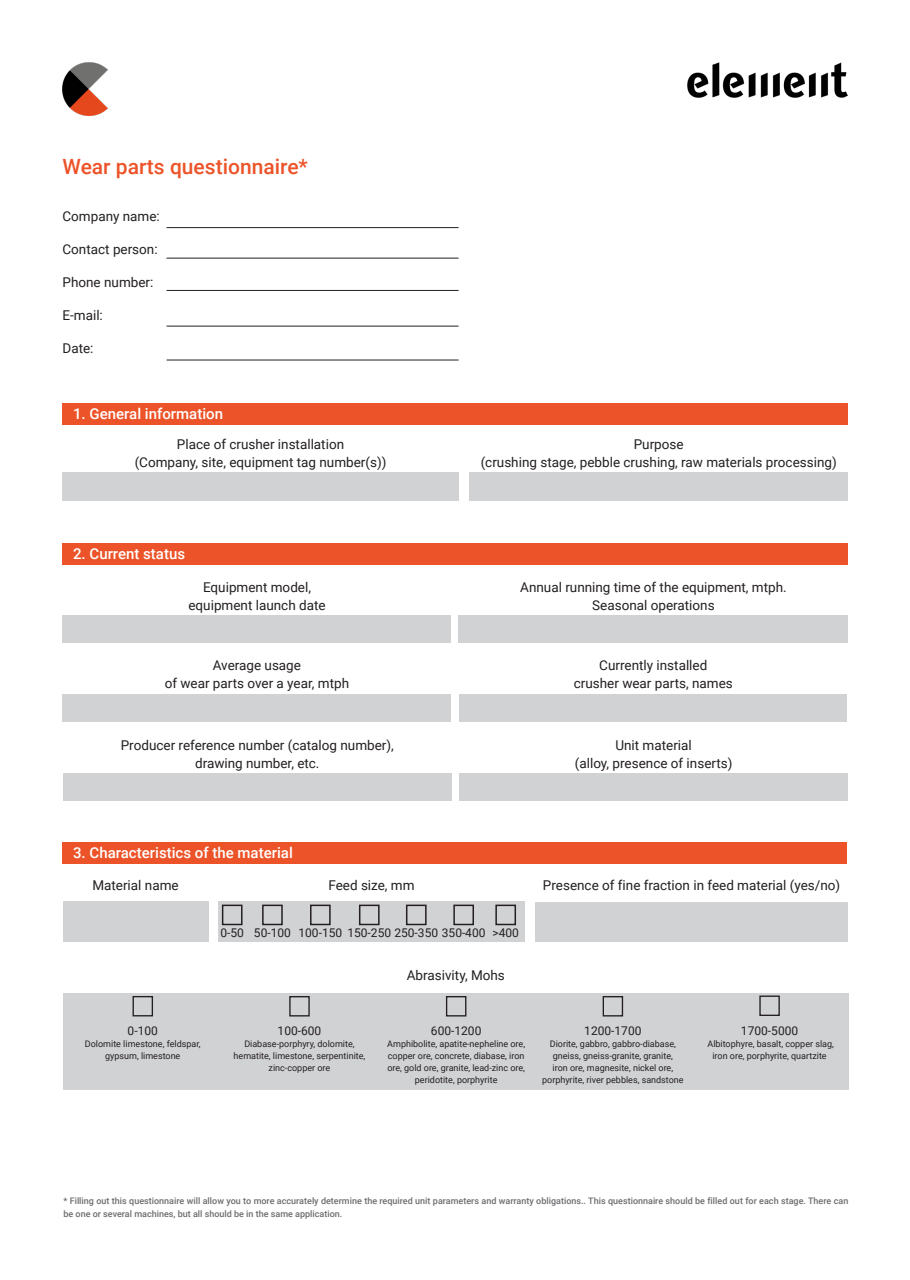
<style>
.page{position:relative;width:910px;height:1280px;background:#fff}
.page>*{position:absolute;margin:0;border:0;box-sizing:border-box;transform-origin:0 0}
.t1{font:500 21px "Roboto";color:#ec5328}
.t2{font:500 15px "Roboto";color:#fff}
.t3{font:13.5px "Roboto";color:#231f20}
.t4{font:12px "Roboto";color:#231f20}
.t5{font:9px/12px "Roboto";color:#231f20;text-align:center}
.t6{font:500 9px/13.5px "Roboto";color:#6c6d70}
</style>
<div class="page">
<div style="left:218px;top:901px;width:307px;height:41px;background:#d1d2d4"></div>
<img style="left:63px;top:63px;width:45px;height:53px">
<img style="left:687px;top:63px;width:160px;height:34px">
<hr style="left:167px;top:227px;width:292px;height:1px;background:#231f20">
<hr style="left:167px;top:258px;width:292px;height:1px;background:#231f20">
<hr style="left:167px;top:290px;width:292px;height:1px;background:#231f20">
<div style="left:63px;top:403px;width:785px;height:21px;background:#ec5328"></div>
<div style="left:63px;top:543px;width:785px;height:21px;background:#ec5328"></div>
<div style="left:63px;top:842px;width:784px;height:21px;background:#ec5328"></div>
<hr style="left:167px;top:360px;width:292px;height:1px;background:#231f20">
<hr style="left:167px;top:326px;width:292px;height:1px;background:#231f20">
<div style="left:62px;top:472px;width:397px;height:28px;background:#d1d2d4"></div>
<div style="left:470px;top:472px;width:378px;height:28px;background:#d1d2d4"></div>
<div style="left:222px;top:905px;width:21px;height:20px;border:2px solid #231f20"></div>
<div style="left:262px;top:905px;width:21px;height:20px;border:2px solid #231f20"></div>
<div style="left:310px;top:905px;width:21px;height:20px;border:2px solid #231f20"></div>
<div style="left:359px;top:905px;width:21px;height:20px;border:2px solid #231f20"></div>
<div style="left:406px;top:905px;width:21px;height:20px;border:2px solid #231f20"></div>
<div style="left:453px;top:905px;width:21px;height:20px;border:2px solid #231f20"></div>
<div style="left:495px;top:905px;width:21px;height:20px;border:2px solid #231f20"></div>
<div style="left:63px;top:901px;width:145px;height:41px;background:#d1d2d4"></div>
<div style="left:63px;top:615px;width:388px;height:28px;background:#d1d2d4"></div>
<div style="left:63px;top:694px;width:388px;height:27px;background:#d1d2d4"></div>
<div style="left:459px;top:615px;width:389px;height:28px;background:#d1d2d4"></div>
<div style="left:459px;top:694px;width:388px;height:27px;background:#d1d2d4"></div>
<div style="left:536px;top:902px;width:312px;height:40px;background:#d1d2d4"></div>
<div style="left:459px;top:773px;width:389px;height:27px;background:#d1d2d4"></div>
<div style="left:63px;top:773px;width:388px;height:27px;background:#d1d2d4"></div>
<div style="left:63px;top:993px;width:786px;height:97px;background:#d1d2d4"></div>
<div style="left:133px;top:996px;width:20px;height:20px;border:1px solid #231f20"></div>
<div style="left:289px;top:996px;width:21px;height:20px;border:1px solid #231f20"></div>
<div style="left:446px;top:996px;width:20px;height:20px;border:1px solid #231f20"></div>
<div style="left:603px;top:996px;width:20px;height:20px;border:1px solid #231f20"></div>
<div style="left:759px;top:995px;width:21px;height:21px;border:1px solid #231f20"></div>
<p class="t1" style="left:63px;top:152px;width:247px">Wear parts questionnaire*</p>
<p class="t3" style="left:63px;top:207px;width:99px">Company name:</p>
<p class="t3" style="left:63px;top:240px;width:97px">Contact person:</p>
<p class="t3" style="left:63px;top:273px;width:92px">Phone number:</p>
<p class="t3" style="left:63px;top:306px;width:42px">E-mail:</p>
<p class="t3" style="left:63px;top:339px;width:33px">Date:</p>
<p class="t2" style="left:73px;top:403px;width:151px">1. General information</p>
<p class="t3" style="left:177px;top:435px;width:169px">Place of crusher installation</p>
<p class="t3" style="left:135px;top:453px;width:253px">(Company, site, equipment tag number(s))</p>
<p class="t2" style="left:73px;top:543px;width:114px">2. Current status</p>
<p class="t3" style="left:203px;top:577px;width:109px">Equipment model,</p>
<p class="t3" style="left:188px;top:595px;width:139px">equipment launch date</p>
<p class="t3" style="left:213px;top:656px;width:90px">Average usage</p>
<p class="t3" style="left:165px;top:674px;width:186px">of wear parts over a year, mtph</p>
<p class="t3" style="left:121px;top:735px;width:275px">Producer reference number (catalog number),</p>
<p class="t3" style="left:195px;top:753px;width:126px">drawing number, etc.</p>
<p class="t2" style="left:73px;top:842px;width:221px">3. Characteristics of the material</p>
<p class="t3" style="left:92px;top:876px;width:88px">Material name</p>
<p class="t3" style="left:328px;top:876px;width:88px">Feed size, mm</p>
<p class="t3" style="left:634px;top:435px;width:51px">Purpose</p>
<p class="t3" style="left:481px;top:453px;width:358px">(crushing stage, pebble crushing, raw materials processing)</p>
<p class="t3" style="left:520px;top:577px;width:268px">Annual running time of the equipment, mtph.</p>
<p class="t3" style="left:592px;top:595px;width:124px">Seasonal operations</p>
<p class="t3" style="left:599px;top:656px;width:110px">Currently installed</p>
<p class="t3" style="left:574px;top:674px;width:161px">crusher wear parts, names</p>
<p class="t3" style="left:615px;top:735px;width:78px">Unit material</p>
<p class="t3" style="left:575px;top:753px;width:159px">(alloy, presence of inserts)</p>
<p class="t3" style="left:543px;top:876px;width:299px">Presence of fine fraction in feed material (yes/no)</p>
<p class="t4" style="left:220px;top:924px;width:25px">0-50</p>
<p class="t4" style="left:254px;top:924px;width:39px">50-100</p>
<p class="t4" style="left:298px;top:924px;width:188px">100-150 150-250 250-350 350-400</p>
<p class="t4" style="left:492px;top:924px;width:28px">&gt;400</p>
<p class="t4" style="left:128px;top:1022px;width:32px">0-100</p>
<p class="t5" style="left:85px;top:1037px;width:117px">Dolomite limestone, feldspar, gypsum, limestone</p>
<p class="t4" style="left:278px;top:1022px;width:45px">100-600</p>
<p class="t5" style="left:234px;top:1037px;width:133px">Diabase-porphyry, dolomite, hematite, limestone, serpentinite, zinc-copper ore</p>
<p class="t3" style="left:407px;top:966px;width:100px">Abrasivity, Mohs</p>
<p class="t4" style="left:431px;top:1022px;width:52px">600-1200</p>
<p class="t5" style="left:387px;top:1037px;width:139px">Amphibolite, apatite-nepheline ore, copper ore, concrete, diabase, iron ore, gold ore, granite, lead-zinc ore, peridotite, porphyrite</p>
<p class="t4" style="left:584px;top:1022px;width:59px">1200-1700</p>
<p class="t5" style="left:542px;top:1037px;width:143px">Diorite, gabbro, gabbro-diabase, gneiss, gneiss-granite, granite,<br>iron ore, magnesite, nickel ore, porphyrite, river pebbles, sandstone</p>
<p class="t4" style="left:741px;top:1022px;width:59px">1700-5000</p>
<p class="t5" style="left:707px;top:1037px;width:128px">Albitophyre, basalt, copper slag, iron ore, porphyrite, quartzite</p>
<p class="t6" style="left:63px;top:1194px;width:786px">* Filling out this questionnaire will allow you to more accurately determine the required unit parameters and warranty obligations.. This questionnaire should be filled out for each stage. There can be one or several machines, but all should be in the same application.</p>
</div>
